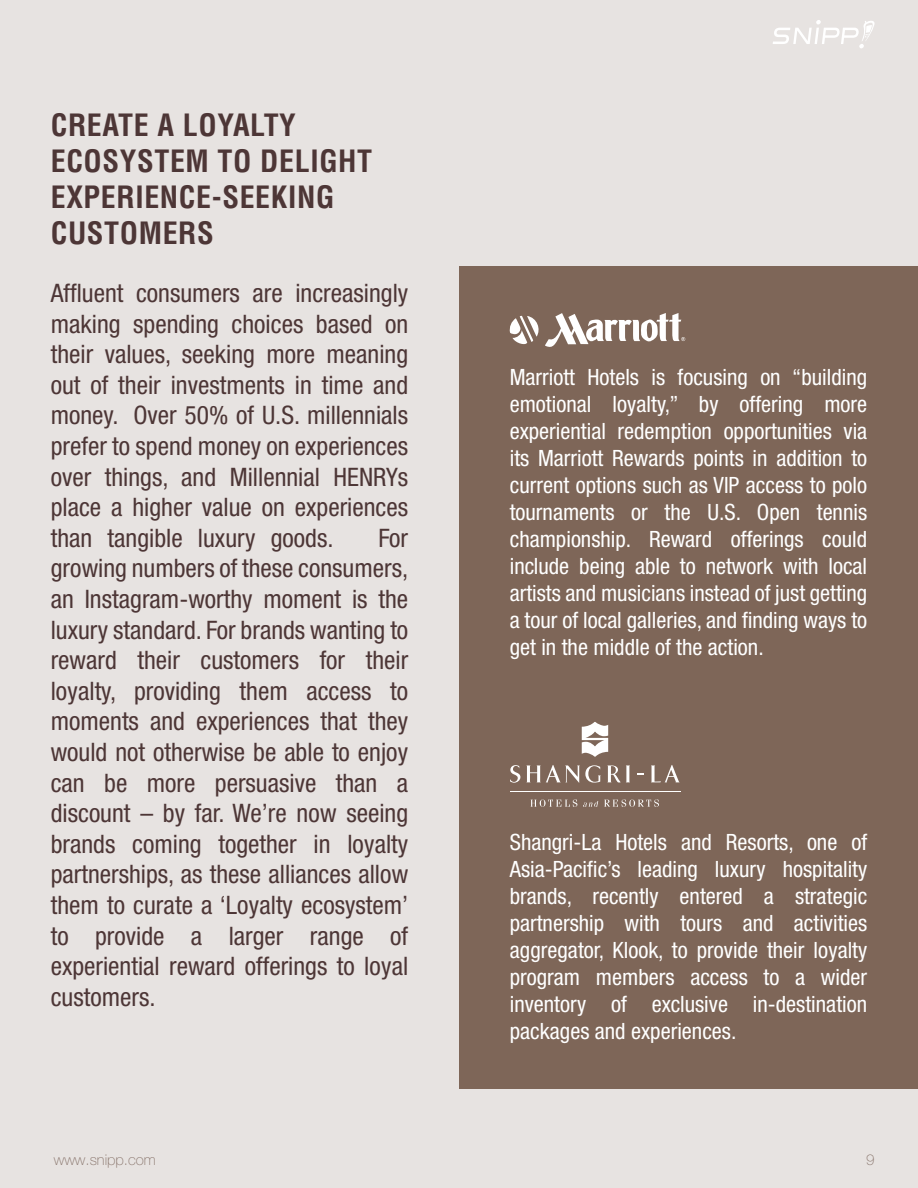
<style>
.page{position:relative;width:918px;height:1188px;background:#e7e3e1}
.page>*{position:absolute;margin:0;border:0;box-sizing:border-box;transform-origin:0 0}
.t1{font:700 condensed 30px/36px "Helvetica CE";letter-spacing:.02em;color:#4d3636}
.t2{font:condensed 25.5px/30.6px "Helvetica Neue LT Pro";color:#4d3636;text-align:justify}
.t3{font:condensed 22.5px/27px "Helvetica Neue LT Pro";color:#fff;text-align:justify}
.t4{font:100 15px "Helvetica Neue LT Pro";color:#87736a}
</style>
<div class="page">
<svg style="left:773px;top:20px;width:102px;height:29px"></svg>
<div style="left:459px;top:266px;width:459px;height:823px;background:#7e6658"></div>
<svg style="left:509px;top:313px;width:176px;height:34px"></svg>
<svg style="left:510px;top:765px;width:10px;height:18px"></svg>
<svg style="left:637px;top:773px;width:7px;height:2px"></svg>
<svg style="left:651px;top:765px;width:28px;height:17px"></svg>
<svg style="left:526px;top:765px;width:75px;height:18px"></svg>
<svg style="left:607px;top:765px;width:23px;height:18px"></svg>
<svg style="left:583px;top:801px;width:15px;height:6px"></svg>
<svg style="left:530px;top:799px;width:47px;height:8px"></svg>
<svg style="left:604px;top:799px;width:55px;height:8px"></svg>
<hr style="left:510px;top:791px;width:170px;height:1px;background:#fff">
<svg style="left:582px;top:722px;width:26px;height:35px"></svg>
<p class="t1" style="left:51px;top:107px;width:323px">CREATE A LOYALTY<br>ECOSYSTEM TO DELIGHT<br>EXPERIENCE-SEEKING<br>CUSTOMERS</p>
<p class="t2" style="left:51px;top:278px;width:359px">Affluent consumers are increasingly making spending choices based on their values, seeking more meaning out of their investments in time and money. Over 50% of U.S. millennials prefer to spend money on experiences over things, and Millennial HENRYs place a higher value on experiences than tangible luxury goods.</p>
<p class="t2" style="left:51px;top:522px;width:359px;text-indent:328px">For growing numbers of these consumers, an Instagram-worthy moment is the luxury standard. For brands wanting to reward their customers for their loyalty, providing them access to moments and experiences that they would not otherwise be able to enjoy can be more persuasive than a discount – by far. We’re now seeing brands coming together in loyalty partnerships, as these alliances allow them to curate a ‘Loyalty ecosystem’ to provide a larger range of experiential reward offerings to loyal customers.</p>
<p class="t3" style="left:510px;top:364px;width:359px">Marriott Hotels is focusing on “building emotional loyalty,” by offering more experiential redemption opportunities via its Marriott Rewards points in addition to current options such as VIP access to polo tournaments or the U.S. Open tennis championship. Reward offerings could include being able to network with local artists and musicians instead of just getting a tour of local galleries, and finding ways to get in the middle of the action.</p>
<p class="t3" style="left:510px;top:828px;width:359px">Shangri-La Hotels and Resorts, one of Asia-Pacific’s leading luxury hospitality brands, recently entered a strategic partnership with tours and activities aggregator, Klook, to provide their loyalty program members access to a wider inventory of exclusive in-destination packages and experiences.</p>
<p class="t4" style="left:54px;top:1151px;width:103px">www.snipp.com</p>
<p class="t4" style="left:866px;top:1151px;width:10px">9</p>
</div>
